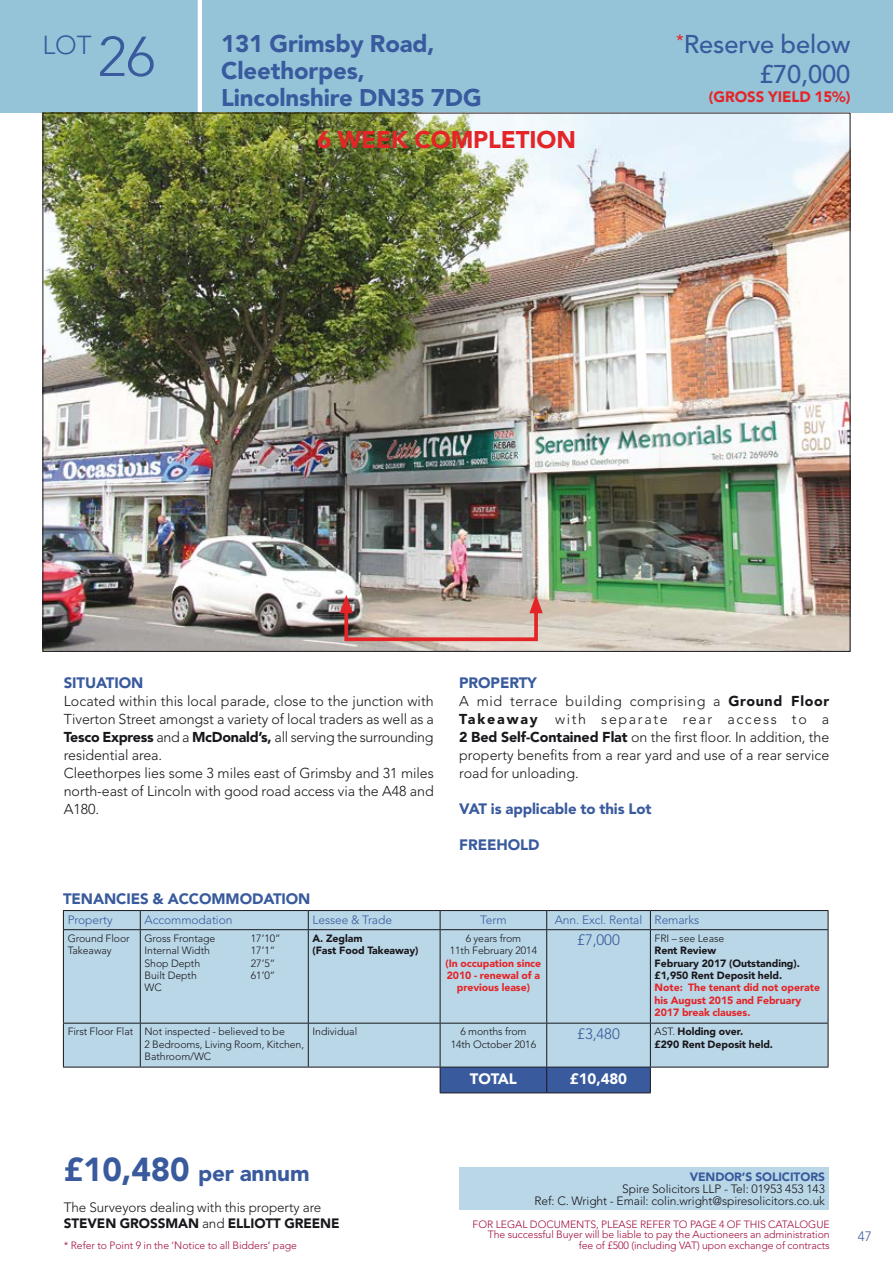
<style>
.page{position:relative;width:893px;height:1263px;background:#fff}
.page>*{position:absolute;margin:0;border:0;box-sizing:border-box;transform-origin:0 0}
.t1{font:300 25.8px "Avenir LT Std";color:#395a9d}
.t2{font:500 25.5px/29.2px "Avenir LT Std";letter-spacing:-.005em;color:#395a9d;text-align:right}
.t3{font:900 24px/27px "Avenir LT Std";letter-spacing:-.005em;color:#395a9d}
.t4{font:900 24px "Avenir LT Std";letter-spacing:-.005em;color:#e42528}
.t5{font:900 22.5px "Avenir LT Std";letter-spacing:-.005em;color:#395a9d}
.t6{font:900 15px "Avenir LT Std";letter-spacing:-.005em;color:#395a9d}
.t7{font:900 15px "Avenir LT Std";letter-spacing:-.005em;color:#e42528}
.t8{font:300 15px "Avenir LT Std";letter-spacing:-.005em;color:#395a9d}
.t9{font:900 15px "Avenir LT Std";letter-spacing:-.005em;color:#fff}
.t10{font:300 14.25px/18px "Avenir LT Std";letter-spacing:-.005em;color:#1a171c}
.t11{font:300 13.5px/16.5px "Avenir LT Std";letter-spacing:-.005em;color:#1a171c}
.t12{font:300 13.5px "Avenir LT Std";color:#395a9d}
.t13{font:300 12px/12px "Avenir LT Std";letter-spacing:-.005em;color:#1a171c;text-align:right}
.t14{font:300 12px "Avenir LT Std";letter-spacing:-.005em;color:#395a9d}
.t15{font:900 12px "Avenir LT Std";letter-spacing:-.005em;color:#395a9d}
.t16{font:300 10.5px/12.5px "Avenir LT Std";letter-spacing:-.005em;color:#1a171c}
.t17{font:300 10.5px/10.5px "Avenir LT Std";letter-spacing:-.005em;color:#a00f3b;text-align:right}
.t18{font:900 10.5px/12.5px "Avenir LT Std";letter-spacing:-.005em;color:#1a171c}
.t19{font:900 10.5px/12.5px "Avenir LT Std";letter-spacing:-.005em;color:#e42528;text-align:center}
.s1{font-size:55.5px}
.s2{font-weight:900}
.s3{font-weight:300}
.s4{font-size:33px}
</style>
<div class="page">
<div style="left:0;top:0;width:893px;height:113px;background:#95c4d9"></div>
<hr style="left:198px;top:0;width:4px;height:113px;background:#fff">
<img style="left:45px;top:115px;width:803px;height:535px">
<div style="left:459px;top:1167px;width:370px;height:43px;background:#b9d7e7"></div>
<div style="left:344px;top:604px;width:194px;height:37px;border:4px solid #e42528"></div>
<svg style="left:340px;top:595px;width:13px;height:18px"></svg>
<svg style="left:529px;top:595px;width:14px;height:18px"></svg>
<div style="left:64px;top:911px;width:764px;height:156px;background:#b9d7e7"></div>
<svg style="left:140px;top:911px;width:1px;height:18px"></svg>
<svg style="left:546px;top:911px;width:1px;height:18px"></svg>
<svg style="left:650px;top:911px;width:1px;height:18px"></svg>
<hr style="left:140px;top:930px;width:1px;height:93px;background:#1a171c">
<hr style="left:308px;top:930px;width:1px;height:93px;background:#1a171c">
<hr style="left:440px;top:930px;width:1px;height:93px;background:#1a171c">
<hr style="left:546px;top:930px;width:1px;height:93px;background:#1a171c">
<hr style="left:650px;top:930px;width:1px;height:93px;background:#1a171c">
<hr style="left:63px;top:1023px;width:77px;height:1px;background:#1a171c">
<hr style="left:140px;top:1023px;width:168px;height:1px;background:#1a171c">
<hr style="left:140px;top:1023px;width:1px;height:44px;background:#1a171c">
<hr style="left:308px;top:1023px;width:132px;height:1px;background:#1a171c">
<hr style="left:308px;top:1023px;width:1px;height:44px;background:#1a171c">
<hr style="left:440px;top:1023px;width:107px;height:1px;background:#1a171c">
<hr style="left:440px;top:1023px;width:1px;height:44px;background:#1a171c">
<hr style="left:547px;top:1023px;width:103px;height:1px;background:#1a171c">
<hr style="left:546px;top:1023px;width:1px;height:44px;background:#1a171c">
<hr style="left:650px;top:1023px;width:178px;height:1px;background:#1a171c">
<hr style="left:650px;top:1023px;width:1px;height:44px;background:#1a171c">
<hr style="left:650px;top:1067px;width:178px;height:1px;background:#1a171c">
<svg style="left:308px;top:911px;width:1px;height:18px"></svg>
<svg style="left:440px;top:911px;width:1px;height:18px"></svg>
<hr style="left:63px;top:910px;width:77px;height:1px;background:#1a171c">
<svg style="left:63px;top:911px;width:1px;height:18px"></svg>
<hr style="left:140px;top:910px;width:168px;height:1px;background:#1a171c">
<hr style="left:308px;top:910px;width:132px;height:1px;background:#1a171c">
<hr style="left:440px;top:910px;width:107px;height:1px;background:#1a171c">
<hr style="left:547px;top:910px;width:103px;height:1px;background:#1a171c">
<hr style="left:650px;top:910px;width:178px;height:1px;background:#1a171c">
<svg style="left:828px;top:911px;width:1px;height:18px"></svg>
<hr style="left:63px;top:929px;width:77px;height:1px;background:#1a171c">
<hr style="left:140px;top:929px;width:168px;height:1px;background:#1a171c">
<hr style="left:308px;top:929px;width:132px;height:1px;background:#1a171c">
<hr style="left:440px;top:929px;width:107px;height:1px;background:#1a171c">
<hr style="left:547px;top:929px;width:103px;height:1px;background:#1a171c">
<hr style="left:650px;top:929px;width:178px;height:1px;background:#1a171c">
<hr style="left:63px;top:930px;width:1px;height:93px;background:#1a171c">
<hr style="left:828px;top:930px;width:1px;height:93px;background:#1a171c">
<hr style="left:63px;top:1023px;width:1px;height:44px;background:#1a171c">
<hr style="left:828px;top:1023px;width:1px;height:44px;background:#1a171c">
<hr style="left:63px;top:1067px;width:77px;height:1px;background:#1a171c">
<hr style="left:140px;top:1067px;width:168px;height:1px;background:#1a171c">
<hr style="left:308px;top:1067px;width:132px;height:1px;background:#1a171c">
<div style="left:440px;top:1067px;width:211px;height:25px;background:#395a9d"></div>
<hr style="left:547px;top:1067px;width:103px;height:1px;background:#1a171c">
<hr style="left:440px;top:1092px;width:107px;height:1px;background:#1a171c">
<hr style="left:547px;top:1092px;width:104px;height:1px;background:#1a171c">
<h1 class="t1" style="left:43px;top:30px;width:114px">LOT <span class="s1">26</span></h1>
<h3 class="t3" style="left:221px;top:30px;width:262px">131 Grimsby Road,<br>Cleethorpes,<br>Lincolnshire DN35 7DG</h3>
<h2 class="t2" style="left:676px;top:30px;width:176px"><sup>*</sup>Reserve below £70,000</h2>
<p class="t7" style="left:709px;top:88px;width:143px">(GROSS YIELD 15%)</p>
<h3 class="t4" style="left:317px;top:125px;width:260px">6 WEEK COMPLETION</h3>
<p class="t6" style="left:64px;top:673px;width:81px">SITUATION</p>
<p class="t10" style="left:64px;top:692px;width:372px">Located within this local parade, close to the junction with Tiverton Street amongst a variety of local traders as well as a <span class="s2">Tesco Express</span> and a <span class="s2">McDonald’s,</span> all serving the surrounding residential area.<br>Cleethorpes lies some 3 miles east of Grimsby and 31 miles north-east of Lincoln with good road access via the A48 and A180.</p>
<p class="t6" style="left:459px;top:673px;width:79px">PROPERTY</p>
<p class="t10" style="left:459px;top:692px;width:372px;text-align:justify">A mid terrace building comprising a <span class="s2">Ground Floor Takeaway</span> with separate rear access to a <span class="s2">2 Bed Self-Contained Flat</span> on the first floor. In addition, the property benefits from a rear yard and use of a rear service road for unloading.</p>
<p class="t6" style="left:459px;top:799px;width:194px">VAT is applicable to this Lot</p>
<p class="t6" style="left:459px;top:835px;width:82px">FREEHOLD</p>
<p class="t6" style="left:63px;top:889px;width:249px">TENANCIES &amp; ACCOMMODATION</p>
<p class="t14" style="left:68px;top:912px;width:46px">Property</p>
<p class="t14" style="left:145px;top:912px;width:89px">Accommodation</p>
<p class="t14" style="left:313px;top:912px;width:81px">Lessee &amp; Trade</p>
<p class="t14" style="left:480px;top:912px;width:28px">Term</p>
<p class="t14" style="left:555px;top:912px;width:146px">Ann. Excl. Rental Remarks</p>
<p class="t16" style="left:68px;top:932px;width:64px">Ground Floor<br>Takeaway</p>
<p class="t16" style="left:145px;top:932px;width:72px">Gross Frontage</p>
<p class="t16" style="left:251px;top:932px;width:31px">17’10”</p>
<p class="t18" style="left:313px;top:932px;width:107px">A. Zeglam<br>(Fast Food Takeaway)</p>
<p class="t16" style="left:450px;top:932px;width:89px;text-align:center">6 years from<br>11th February 2014</p>
<p class="t19" style="left:445px;top:957px;width:97px">(In occupation since<br>2010 - renewal of a previous lease)</p>
<p class="t8" style="left:577px;top:931px;width:44px">£7,000</p>
<p class="t16" style="left:655px;top:932px;width:71px">FRI – see Lease</p>
<p class="t18" style="left:655px;top:944px;width:147px">Rent Review<br>February 2017 (Outstanding). £1,950 Rent Deposit held.</p>
<p class="t19" style="left:655px;top:981px;width:167px;text-align:left">Note: The tenant did not operate his August 2015 and February<br>2017 break clauses.</p>
<p class="t16" style="left:145px;top:944px;width:67px">Internal Width</p>
<p class="t16" style="left:251px;top:944px;width:26px">17’1”</p>
<p class="t16" style="left:145px;top:957px;width:57px">Shop Depth</p>
<p class="t16" style="left:251px;top:957px;width:26px">27’5”</p>
<p class="t16" style="left:145px;top:969px;width:54px">Built Depth</p>
<p class="t16" style="left:251px;top:969px;width:26px">61’0”</p>
<p class="t16" style="left:145px;top:981px;width:19px">WC</p>
<p class="t16" style="left:145px;top:1025px;width:161px;text-indent:-77px">First Floor Flat Not inspected - believed to be<br>2 Bedrooms, Living Room, Kitchen,<br>Bathroom/WC</p>
<p class="t16" style="left:313px;top:1025px;width:46px">Individual</p>
<p class="t16" style="left:451px;top:1025px;width:87px;text-align:center">6 months from<br>14th October 2016</p>
<p class="t8" style="left:577px;top:1025px;width:44px">£3,480</p>
<p class="t18" style="left:655px;top:1025px;width:120px"><span class="s3">AST.</span> Holding over.<br>£290 Rent Deposit held.</p>
<p class="t9" style="left:470px;top:1070px;width:49px">TOTAL</p>
<p class="t9" style="left:570px;top:1070px;width:59px">£10,480</p>
<h3 class="t5" style="left:64px;top:1159px;width:247px"><span class="s4">£10,480</span> per annum</h3>
<p class="t11" style="left:64px;top:1199px;width:277px">The Surveyors dealing with this property are<br><span class="s2">STEVEN GROSSMAN</span> and <span class="s2">ELLIOTT GREENE</span></p>
<p class="t17" style="left:64px;top:1240px;width:235px">* Refer to Point 9 in the ‘Notice to all Bidders’ page</p>
<p class="t15" style="left:690px;top:1169px;width:137px">VENDOR’S SOLICITORS</p>
<p class="t13" style="left:534px;top:1182px;width:292px">Spire Solicitors LLP - Tel: 01953 453 143<br>Ref: C. Wright - Email: colin.wright@spiresolicitors.co.uk</p>
<p class="t17" style="left:473px;top:1219px;width:359px">FOR LEGAL DOCUMENTS, PLEASE REFER TO PAGE 4 OF THIS CATALOGUE<br>The successful Buyer will be liable to pay the Auctioneers an administration fee of £500 (including VAT) upon exchange of contracts</p>
<p class="t12" style="left:858px;top:1229px;width:15px">47</p>
</div>
